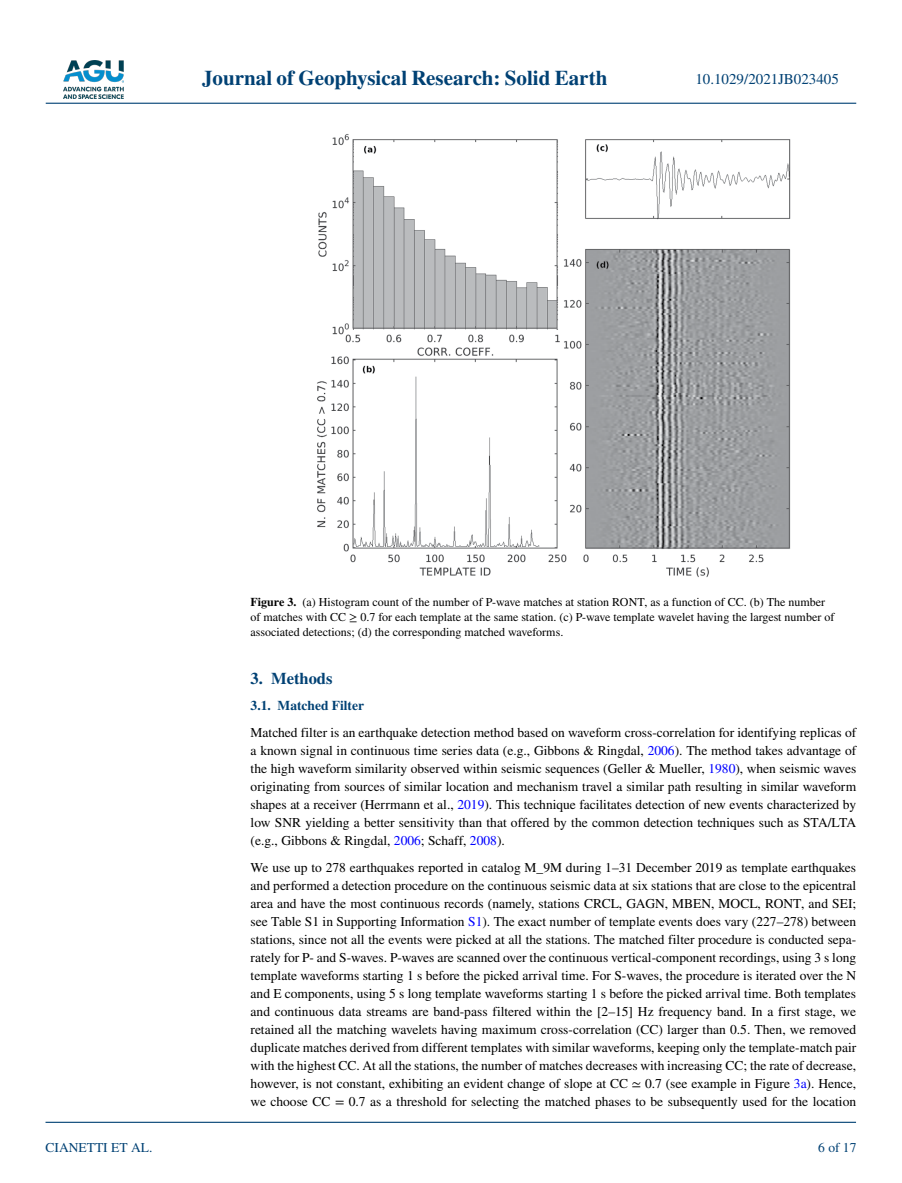
<style>
.page{position:relative;width:902px;height:1183px;background:#fff}
.page>*{position:absolute;margin:0;border:0;box-sizing:border-box;transform-origin:0 0}
.t1{font:700 21px "STIX";color:#004174}
.t2{font:700 16.5px "STIX";color:#004174}
.t3{font:15px "STIX";color:#004174}
.t4{font:13.5px/18px "STIX";color:#000;text-align:justify}
.t5{font:13.5px "STIX";color:#004174}
.t6{font:700 13.5px "STIX";color:#004174}
.t7{font:12px/15px "STIX";color:#000}
.s1{font-weight:700}
.s2{color:#00f}
.s3{font-family:"STIX Math"}
</style>
<div class="page">
<img style="left:63px;top:60px;width:60px;height:39px">
<hr style="left:46px;top:103px;width:810px;height:1px;background:#004174">
<hr style="left:45px;top:1121px;width:810px;height:1px;background:#004174">
<img style="left:317px;top:134px;width:473px;height:443px">
<h1 class="t1" style="left:202px;top:66px;width:407px">Journal of Geophysical Research: Solid Earth</h1>
<p class="t3" style="left:695px;top:69px;width:145px">10.1029/2021JB023405</p>
<p class="t5" style="left:45px;top:1138px;width:108px">CIANETTI ET AL.</p>
<p class="t7" style="left:250px;top:594px;width:585px"><span class="s1">Figure 3.</span> (a) Histogram count of the number of P-wave matches at station RONT, as a function of CC. (b) The number of matches with CC ≥ 0.7 for each template at the same station. (c) P-wave template wavelet having the largest number of associated detections; (d) the corresponding matched waveforms.</p>
<p class="t2" style="left:250px;top:668px;width:83px">3. Methods</p>
<p class="t6" style="left:250px;top:697px;width:115px">3.1. Matched Filter</p>
<p class="t4" style="left:250px;top:723px;width:607px">Matched filter is an earthquake detection method based on waveform cross-correlation for identifying replicas of a known signal in continuous time series data (e.g., Gibbons &amp; Ringdal, <span class="s2">2006</span>). The method takes advantage of the high waveform similarity observed within seismic sequences (Geller &amp; Mueller, <span class="s2">1980</span>), when seismic waves originating from sources of similar location and mechanism travel a similar path resulting in similar waveform shapes at a receiver (Herrmann et al., <span class="s2">2019</span>). This technique facilitates detection of new events characterized by low SNR yielding a better sensitivity than that offered by the common detection techniques such as STA/LTA (e.g., Gibbons &amp; Ringdal, <span class="s2">2006</span>; Schaff, <span class="s2">2008</span>).</p>
<p class="t4" style="left:250px;top:858px;width:607px">We use up to 278 earthquakes reported in catalog M_9M during 1–31 December 2019 as template earthquakes and performed a detection procedure on the continuous seismic data at six stations that are close to the epicentral area and have the most continuous records (namely, stations CRCL, GAGN, MBEN, MOCL, RONT, and SEI; see Table S1 in Supporting Information <span class="s2">S1</span>). The exact number of template events does vary (227–278) between stations, since not all the events were picked at all the stations. The matched filter procedure is conducted sepa&shy;rately for P- and S-waves. P-waves are scanned over the continuous vertical-component recordings, using 3 s long template waveforms starting 1 s before the picked arrival time. For S-waves, the procedure is iterated over the N and E components, using 5 s long template waveforms starting 1 s before the picked arrival time. Both templates and continuous data streams are band-pass filtered within the [2–15] Hz frequency band. In a first stage, we retained all the matching wavelets having maximum cross-correlation (CC) larger than 0.5. Then, we removed duplicate matches derived from different templates with similar waveforms, keeping only the template-match pair with the highest CC. At all the stations, the number of matches decreases with increasing CC; the rate of decrease, however, is not constant, exhibiting an evident change of slope at CC <span class="s3">≃</span> 0.7 (see example in Figure <span class="s2">3a</span>). Hence, we choose CC = 0.7 as a threshold for selecting the matched phases to be subsequently used for the location</p>
<p class="t5" style="left:818px;top:1138px;width:40px">6 of 17</p>
</div>
